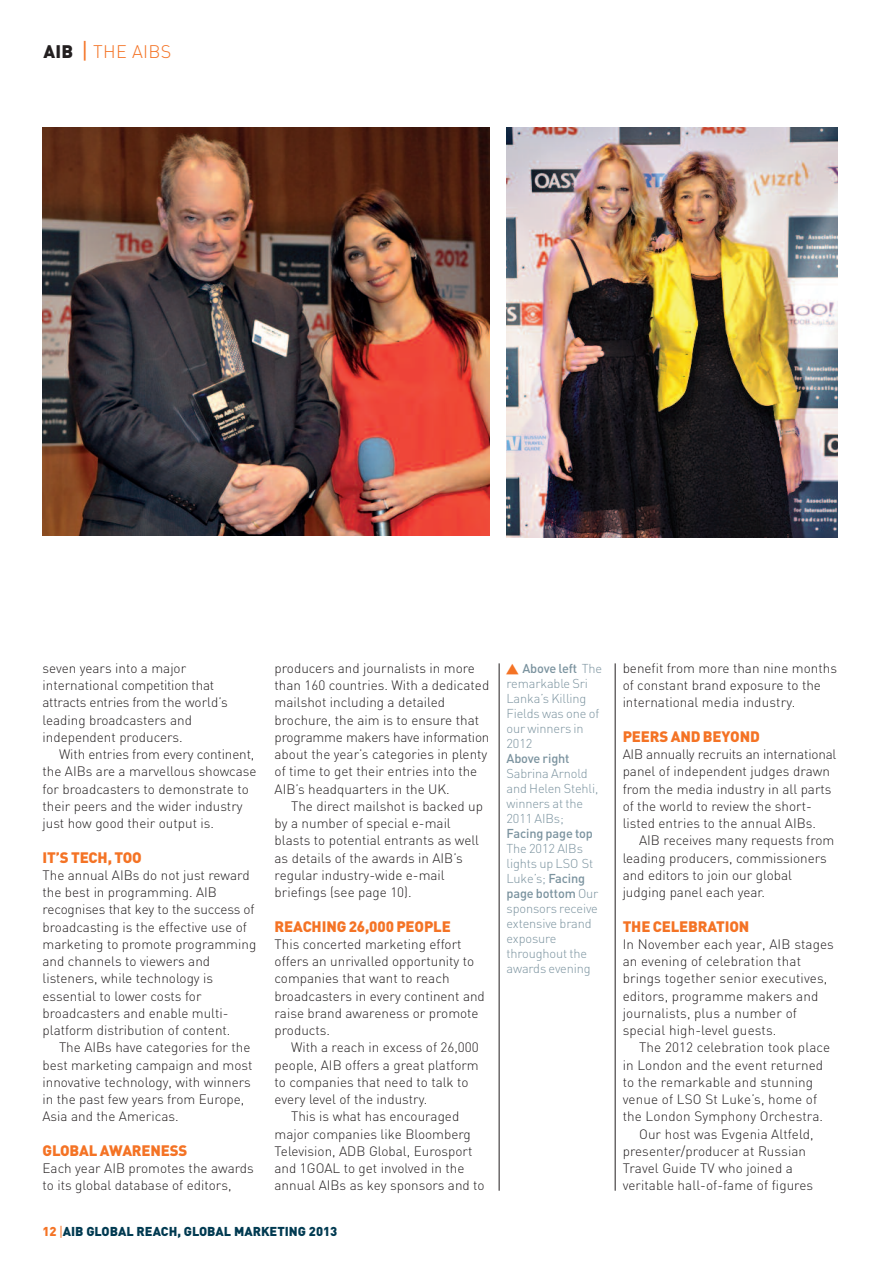
<style>
.page{position:relative;width:893px;height:1263px;background:#fff}
.page>*{position:absolute;margin:0;border:0;box-sizing:border-box;transform-origin:0 0}
.t1{font:300 18px "DIN";letter-spacing:.015em;color:#f47325}
.t2{font:900 15px "DIN";letter-spacing:-.01em;color:#f47325}
.t3{font:300 13.5px/17.2px "DIN";color:#231f20}
.t4{font:300 12.75px/15px "DIN";letter-spacing:-.01em;color:#7b939f}
.t5{font:900 12.75px "DIN";color:#013a51}
.t6{font:500 12.75px "DIN";letter-spacing:-.01em;color:#7b939f}
.s1{font-weight:900;color:#231f20}
.s2{font-family:"Arial";font-weight:400;font-size:21px}
.s3{color:#f47325}
.s4{font-family:"Arial";font-weight:400;color:#f47325}
.s5{font-weight:500}
</style>
<div class="page">
<img style="left:43px;top:128px;width:447px;height:408px">
<hr style="left:499px;top:663px;width:1px;height:528px;background:#231f20">
<hr style="left:615px;top:663px;width:1px;height:528px;background:#231f20">
<img style="left:507px;top:128px;width:331px;height:410px">
<h1 class="t1" style="left:43px;top:41px;width:129px"><span class="s1">AIB</span> <span class="s2">|</span> THE AIBS</h1>
<p class="t3" style="left:43px;top:659px;width:187px">seven years into a major international competition that attracts entries from the world’s leading broadcasters and independent producers.</p>
<p class="t3" style="left:43px;top:745px;width:216px;text-indent:17px">With entries from every continent, the AIBs are a marvellous showcase for broadcasters to demonstrate to their peers and the wider industry just how good their output is.</p>
<p class="t2" style="left:43px;top:848px;width:101px">IT’S TECH, TOO</p>
<p class="t3" style="left:43px;top:866px;width:215px">The annual AIBs do not just reward the best in programming. AIB recognises that key to the success of broadcasting is the effective use of marketing to promote programming and channels to viewers and listeners, while technology is essential to lower costs for broadcasters and enable multi&shy;platform distribution of content.</p>
<p class="t3" style="left:43px;top:1039px;width:211px;text-indent:17px">The AIBs have categories for the best marketing campaign and most innovative technology, with winners in the past few years from Europe,<br>Asia and the Americas.</p>
<p class="t2" style="left:43px;top:1141px;width:146px">GLOBAL AWARENESS</p>
<p class="t3" style="left:43px;top:1159px;width:213px">Each year AIB promotes the awards to its global database of editors,</p>
<p class="t3" style="left:275px;top:659px;width:216px">producers and journalists in more than 160 countries. With a dedicated mailshot including a detailed brochure, the aim is to ensure that programme makers have information about the year’s categories in plenty of time to get their entries into the AIB’s headquarters in the UK.</p>
<p class="t3" style="left:275px;top:797px;width:210px;text-indent:17px">The direct mailshot is backed up by a number of special e-mail blasts to potential entrants as well as details of the awards in AIB’s regular industry-wide e-mail briefings (see page 10).</p>
<p class="t2" style="left:275px;top:917px;width:178px">REACHING 26,000 PEOPLE</p>
<p class="t3" style="left:275px;top:935px;width:212px">This concerted marketing effort offers an unrivalled opportunity to companies that want to reach broadcasters in every continent and raise brand awareness or promote products.</p>
<p class="t3" style="left:275px;top:1039px;width:206px;text-indent:16px">With a reach in excess of 26,000 people, AIB offers a great platform to companies that need to talk to every level of the industry.</p>
<p class="t3" style="left:275px;top:1108px;width:212px;text-indent:17px">This is what has encouraged major companies like Bloomberg<br>Television, ADB Global, Eurosport and 1GOAL to get involved in the annual AIBs as key sponsors and to</p>
<p class="t5" style="left:43px;top:1223px;width:296px"><span class="s3">12</span> <span class="s4">|</span>AIB GLOBAL REACH, GLOBAL MARKETING 2013</p>
<p class="t4" style="left:506px;top:661px;width:97px;text-indent:16px"><span class="s5">Above left</span> The remarkable Sri<br>Lanka’s Killing<br>Fields was one of our winners in<br>2012</p>
<p class="t6" style="left:506px;top:751px;width:65px">Above right</p>
<p class="t4" style="left:506px;top:766px;width:93px">Sabrina Arnold and Helen Stehli, winners at the<br>2011 AIBs;</p>
<p class="t6" style="left:506px;top:826px;width:88px">Facing page top</p>
<p class="t4" style="left:506px;top:841px;width:94px">The 2012 AIBs lights up LSO St<br>Luke’s; <span class="s5">Facing page bottom</span> Our sponsors receive extensive brand exposure throughout the awards evening</p>
<p class="t3" style="left:623px;top:659px;width:216px">benefit from more than nine months of constant brand exposure to the international media industry.</p>
<p class="t2" style="left:623px;top:727px;width:139px">PEERS AND BEYOND</p>
<p class="t3" style="left:623px;top:745px;width:215px">AIB annually recruits an international panel of independent judges drawn from the media industry in all parts of the world to review the short&shy;listed entries to the annual AIBs.</p>
<p class="t3" style="left:623px;top:832px;width:213px;text-indent:17px">AIB receives many requests from leading producers, commissioners and editors to join our global judging panel each year.</p>
<p class="t2" style="left:623px;top:917px;width:128px">THE CELEBRATION</p>
<p class="t3" style="left:623px;top:935px;width:213px">In November each year, AIB stages an evening of celebration that brings together senior executives, editors, programme makers and journalists, plus a number of special high-level guests.</p>
<p class="t3" style="left:639px;top:1039px;width:192px">The 2012 celebration took place</p>
<p class="t3" style="left:623px;top:1056px;width:202px">in London and the event returned</p>
<p class="t3" style="left:623px;top:1073px;width:192px">to the remarkable and stunning</p>
<p class="t3" style="left:623px;top:1090px;width:196px">venue of LSO St Luke’s, home of</p>
<p class="t3" style="left:623px;top:1108px;width:202px">the London Symphony Orchestra.</p>
<p class="t3" style="left:639px;top:1125px;width:176px">Our host was Evgenia Altfeld,</p>
<p class="t3" style="left:623px;top:1142px;width:185px">presenter/producer at Russian</p>
<p class="t3" style="left:623px;top:1159px;width:172px">Travel Guide TV who joined a</p>
<p class="t3" style="left:623px;top:1177px;width:192px">veritable hall-of-fame of figures</p>
</div>
